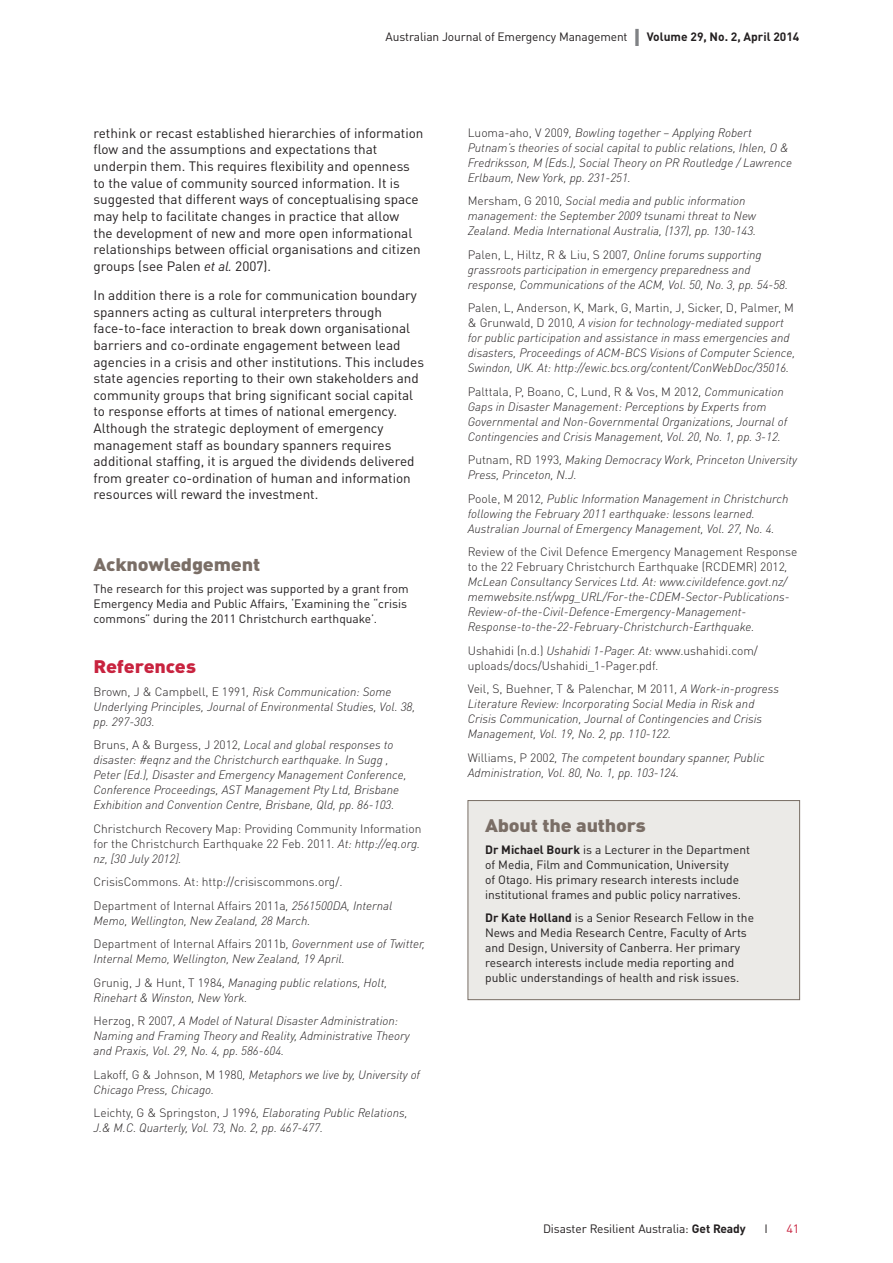
<style>
.page{position:relative;width:893px;height:1263px;background:#fff}
.page>*{position:absolute;margin:0;border:0;box-sizing:border-box;transform-origin:0 0}
.BoxHeading{font:900 18px "DINOT";letter-spacing:-.01em;color:#7a6e66;scale:1.1 1}
.Heading_2{font:900 18px "DINOT";letter-spacing:-.01em;color:#c8233f;scale:1.1 1}
.t1{font:13.5px/16.6px "DINOT";color:#231f20}
.ReferencesText{font:italic 300 12px/15px "DINOT";color:#231f20}
.BoxText{font:12px/15px "DINOT";color:#231f20}
.ReferencesText-2{font:300 12px/15px "DINOT";color:#231f20;text-align:justify}
.t2{font:12px "DINOT";color:#c8233f;scale:1.05 1}
.s1{font-weight:700;font-size:24px;color:#808285}
.s2{font-weight:700}
.s3{font-style:italic}
.s4{font-style:normal}
</style>
<div class="page">
<div style="left:468px;top:800px;width:332px;height:200px;background:#ebeae7"></div>
<div style="left:468px;top:800px;width:332px;height:200px;border:1px solid #786d64"></div>
<p class="BoxText" style="left:386px;top:29px;width:415px">Australian Journal of Emergency Management <span class="s1">I</span> <span class="s2">Volume 29, No. 2, April 2014</span></p>
<p class="t1" style="left:94px;top:124px;width:331px">rethink or recast established hierarchies of information flow and the assumptions and expectations that underpin them. This requires flexibility and openness to the value of community sourced information. It is suggested that different ways of conceptualising space may help to facilitate changes in practice that allow<br>the development of new and more open informational relationships between official organisations and citizen groups (see Palen <span class="s3">et al.</span> 2007).</p>
<p class="t1" style="left:94px;top:287px;width:332px">In addition there is a role for communication boundary spanners acting as cultural interpreters through face-to-face interaction to break down organisational barriers and co-ordinate engagement between lead agencies in a crisis and other institutions. This includes state agencies reporting to their own stakeholders and community groups that bring significant social capital to response efforts at times of national emergency.<br>Although the strategic deployment of emergency management staff as boundary spanners requires additional staffing, it is argued the dividends delivered from greater co-ordination of human and information resources will reward the investment.</p>
<p class="BoxHeading" style="left:94px;top:552px;width:153px">Acknowledgement</p>
<p class="BoxText" style="left:94px;top:581px;width:317px">The research for this project was supported by a grant from<br>Emergency Media and Public Affairs, ‘Examining the “crisis commons” during the 2011 Christchurch earthquake’.</p>
<h2 class="Heading_2" style="left:94px;top:655px;width:95px">References</h2>
<p class="ReferencesText" style="left:94px;top:684px;width:323px"><span class="s4">Brown, J &amp; Campbell, E 1991</span>, Risk Communication: Some<br>Underlying Principles, Journal of Environmental Studies, Vol. 38, pp. 297-303.</p>
<p class="ReferencesText" style="left:94px;top:737px;width:315px"><span class="s4">Bruns, A &amp; Burgess, J 2012</span>, Local and global responses to disaster: #eqnz and the Christchurch earthquake. In Sugg , Peter (Ed.), Disaster and Emergency Management Conference, Conference Proceedings, AST Management Pty Ltd, Brisbane Exhibition and Convention Centre, Brisbane, Qld, pp. 86-103.</p>
<p class="ReferencesText-2" style="left:94px;top:821px;width:329px">Christchurch Recovery Map: Providing Community Information for the Christchurch Earthquake 22 Feb. 2011<span class="s3">. At: http://eq.org. nz, [30 July 2012].</span></p>
<p class="ReferencesText-2" style="left:94px;top:874px;width:251px">CrisisCommons. At: http://crisiscommons.org/.</p>
<p class="ReferencesText" style="left:94px;top:898px;width:300px"><span class="s4">Department of Internal Affairs 2011a</span>, 2561500DA, Internal<br>Memo, Wellington, New Zealand, 28 March.</p>
<p class="ReferencesText" style="left:94px;top:936px;width:333px"><span class="s4">Department of Internal Affairs 2011b</span>, Government use of Twitter,<br>Internal Memo, Wellington, New Zealand, 19 April.</p>
<p class="ReferencesText" style="left:94px;top:975px;width:295px"><span class="s4">Grunig, J &amp; Hunt, T 1984</span>, Managing public relations, Holt,<br>Rinehart &amp; Winston, New York.</p>
<p class="ReferencesText" style="left:94px;top:1013px;width:318px"><span class="s4">Herzog, R 2007</span>, A Model of Natural Disaster Administration:<br>Naming and Framing Theory and Reality, Administrative Theory and Praxis, Vol. 29, No. 4, pp. 586-604.</p>
<p class="ReferencesText" style="left:94px;top:1067px;width:328px"><span class="s4">Lakoff, G &amp; Johnson, M 1980</span>, Metaphors we live by, University of<br>Chicago Press, Chicago.</p>
<p class="ReferencesText" style="left:94px;top:1105px;width:316px"><span class="s4">Leichty, G &amp; Springston, J 1996</span>, Elaborating Public Relations,<br>J.&amp; M.C. Quarterly, Vol. 73, No. 2, pp. 467-477.</p>
<p class="ReferencesText" style="left:468px;top:125px;width:326px"><span class="s4">Luoma-aho, V 2009</span>, Bowling together – Applying Robert Putnam’s theories of social capital to public relations, Ihlen, O &amp; Fredriksson, M (Eds.), Social Theory on PR Routledge / Lawrence Erlbaum, New York, pp. 231-251.</p>
<p class="ReferencesText" style="left:468px;top:193px;width:290px"><span class="s4">Mersham, G 2010</span>, Social media and public information management: the September 2009 tsunami threat to New<br>Zealand. Media International Australia, (137), pp. 130-143.</p>
<p class="ReferencesText" style="left:468px;top:247px;width:322px"><span class="s4">Palen, L, Hiltz, R &amp; Liu, S 2007</span>, Online forums supporting grassroots participation in emergency preparedness and response, Communications of the ACM, Vol. 50, No. 3, pp. 54-58.</p>
<p class="ReferencesText" style="left:468px;top:300px;width:329px"><span class="s4">Palen, L, Anderson, K, Mark, G, Martin, J, Sicker, D, Palmer, M &amp; Grunwald, D 2010</span>, A vision for technology-mediated support for public participation and assistance in mass emergencies and disasters, Proceedings of ACM-BCS Visions of Computer Science, Swindon, UK. At: http://ewic.bcs.org/content/ConWebDoc/35016.</p>
<p class="ReferencesText" style="left:468px;top:384px;width:321px"><span class="s4">Palttala, P, Boano, C, Lund, R &amp; Vos, M 2012</span>, Communication Gaps in Disaster Management: Perceptions by Experts from Governmental and Non-Governmental Organizations, Journal of Contingencies and Crisis Management, Vol. 20, No. 1, pp. 3-12.</p>
<p class="ReferencesText" style="left:468px;top:452px;width:331px"><span class="s4">Putnam, RD 1993</span>, Making Democracy Work, Princeton University<br>Press, Princeton, N.J.</p>
<p class="ReferencesText" style="left:468px;top:491px;width:322px"><span class="s4">Poole, M 2012</span>, Public Information Management in Christchurch following the February 2011 earthquake: lessons learned.<br>Australian Journal of Emergency Management, Vol. 27, No. 4.</p>
<p class="ReferencesText" style="left:468px;top:544px;width:331px"><span class="s4">Review of the Civil Defence Emergency Management Response to the 22 February Christchurch Earthquake (RCDEMR) 2012</span>, McLean Consultancy Services Ltd. At: www.civildefence.govt.nz/ memwebsite.nsf/wpg_URL/For-the-CDEM-Sector-Publications-Review-of-the-Civil-Defence-Emergency-Management-Response-to-the-22-February-Christchurch-Earthquake.</p>
<p class="ReferencesText-2" style="left:468px;top:643px;width:292px">Ushahidi (n.d.) <span class="s3">Ushahidi 1-Pager. At:</span> www.ushahidi.com/ uploads/docs/Ushahidi_1-Pager.pdf<span class="s3">.</span></p>
<p class="ReferencesText" style="left:468px;top:681px;width:313px"><span class="s4">Veil, S, Buehner, T &amp; Palenchar, M 2011</span>, A Work-in-progress Literature Review: Incorporating Social Media in Risk and Crisis Communication, Journal of Contingencies and Crisis Management, Vol. 19, No. 2, pp. 110-122.</p>
<p class="ReferencesText" style="left:468px;top:750px;width:299px"><span class="s4">Williams, P 2002</span>, The competent boundary spanner, Public<br>Administration, Vol. 80, No. 1, pp. 103-124.</p>
<p class="BoxHeading" style="left:485px;top:813px;width:148px">About the authors</p>
<p class="BoxText" style="left:485px;top:842px;width:266px"><span class="s2">Dr Michael Bourk</span> is a Lecturer in the Department of Media, Film and Communication, University<br>of Otago. His primary research interests include institutional frames and public policy narratives.</p>
<p class="BoxText" style="left:485px;top:910px;width:270px"><span class="s2">Dr Kate Holland</span> is a Senior Research Fellow in the News and Media Research Centre, Faculty of Arts and Design, University of Canberra. Her primary research interests include media reporting and public understandings of health and risk issues.</p>
<p class="BoxText" style="left:543px;top:1220px;width:204px">Disaster Resilient Australia: <span class="s2">Get Ready</span></p>
<p class="BoxText" style="left:765px;top:1220px;width:5px">I</p>
<p class="t2" style="left:786px;top:1221px;width:14px">41</p>
</div>
